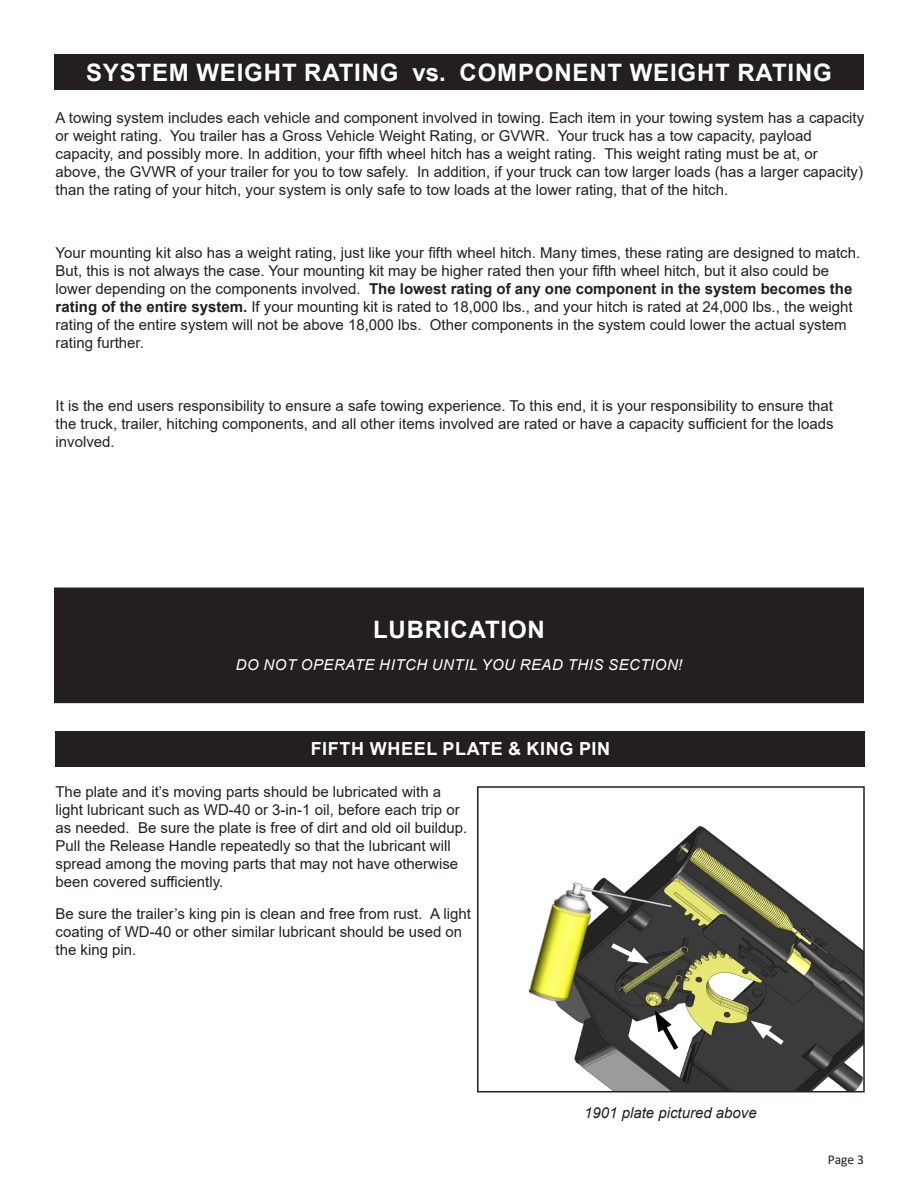
<style>
.page{position:relative;width:918px;height:1188px;background:#fff}
.page>*{position:absolute;margin:0;border:0;box-sizing:border-box;transform-origin:0 0}
.TOC_HEADER_LVL_1{font:700 24px "Arial";letter-spacing:.035em;color:#fff}
.TOC_HEADER_LVL_2{font:700 18px "Arial";letter-spacing:.035em;color:#fff}
.Body_Copy{font:15px/18px "Arial";color:#231f20}
.t1{font:italic 15px "Arial";letter-spacing:.035em;color:#fff}
.t2{font:italic 15px "Arial";color:#231f20}
.t3{font:13.5px "Calibri";color:#231f20}
.s1{font-weight:700}
</style>
<div class="page">
<div style="left:54px;top:54px;width:810px;height:36px;background:#231f20"></div>
<div style="left:55px;top:588px;width:808px;height:114px;background:#231f20"></div>
<div style="left:54px;top:588px;width:810px;height:115px;border:2px solid #231f20"></div>
<div style="left:56px;top:731px;width:810px;height:35px;background:#231f20"></div>
<img style="left:568px;top:827px;width:294px;height:262px">
<div style="left:477px;top:786px;width:388px;height:306px;border:2px solid #231f20"></div>
<img style="left:528px;top:845px;width:155px;height:169px">
<svg style="left:751px;top:1021px;width:38px;height:28px"></svg>
<svg style="left:606px;top:939px;width:43px;height:25px"></svg>
<svg style="left:655px;top:1010px;width:27px;height:45px"></svg>
<p class="TOC_HEADER_LVL_1" style="left:86px;top:55px;width:747px">SYSTEM WEIGHT RATING vs. COMPONENT WEIGHT RATING</p>
<p class="Body_Copy" style="left:56px;top:108px;width:810px">A towing system includes each vehicle and component involved in towing. Each item in your towing system has a capacity or weight rating. You trailer has a Gross Vehicle Weight Rating, or GVWR. Your truck has a tow capacity, payload capacity, and possibly more. In addition, your fifth wheel hitch has a weight rating. This weight rating must be at, or above, the GVWR of your trailer for you to tow safely. In addition, if your truck can tow larger loads (has a larger capacity) than the rating of your hitch, your system is only safe to tow loads at the lower rating, that of the hitch.</p>
<p class="Body_Copy" style="left:56px;top:243px;width:806px">Your mounting kit also has a weight rating, just like your fifth wheel hitch. Many times, these rating are designed to match.<br>But, this is not always the case. Your mounting kit may be higher rated then your fifth wheel hitch, but it also could be lower depending on the components involved. <span class="s1">The lowest rating of any one component in the system becomes the rating of the entire system.</span> If your mounting kit is rated to 18,000 lbs., and your hitch is rated at 24,000 lbs., the weight rating of the entire system will not be above 18,000 lbs. Other components in the system could lower the actual system rating further.</p>
<p class="Body_Copy" style="left:56px;top:396px;width:780px;text-align:justify">It is the end users responsibility to ensure a safe towing experience. To this end, it is your responsibility to ensure that the truck, trailer, hitching components, and all other items involved are rated or have a capacity sufficient for the loads involved.</p>
<p class="TOC_HEADER_LVL_1" style="left:373px;top:613px;width:173px">LUBRICATION</p>
<p class="t1" style="left:236px;top:655px;width:448px">DO NOT OPERATE HITCH UNTIL YOU READ THIS SECTION!</p>
<p class="TOC_HEADER_LVL_2" style="left:311px;top:736px;width:301px">FIFTH WHEEL PLATE &amp; KING PIN</p>
<p class="Body_Copy" style="left:56px;top:783px;width:413px">The plate and it’s moving parts should be lubricated with a light lubricant such as WD-40 or 3-in-1 oil, before each trip or as needed. Be sure the plate is free of dirt and old oil buildup.<br>Pull the Release Handle repeatedly so that the lubricant will spread among the moving parts that may not have otherwise been covered sufficiently.</p>
<p class="Body_Copy" style="left:56px;top:904px;width:417px">Be sure the trailer’s king pin is clean and free from rust. A light coating of WD-40 or other similar lubricant should be used on the king pin.</p>
<p class="t2" style="left:584px;top:1103px;width:174px">1901 plate pictured above</p>
<p class="t3" style="left:828px;top:1150px;width:38px">Page 3</p>
</div>
